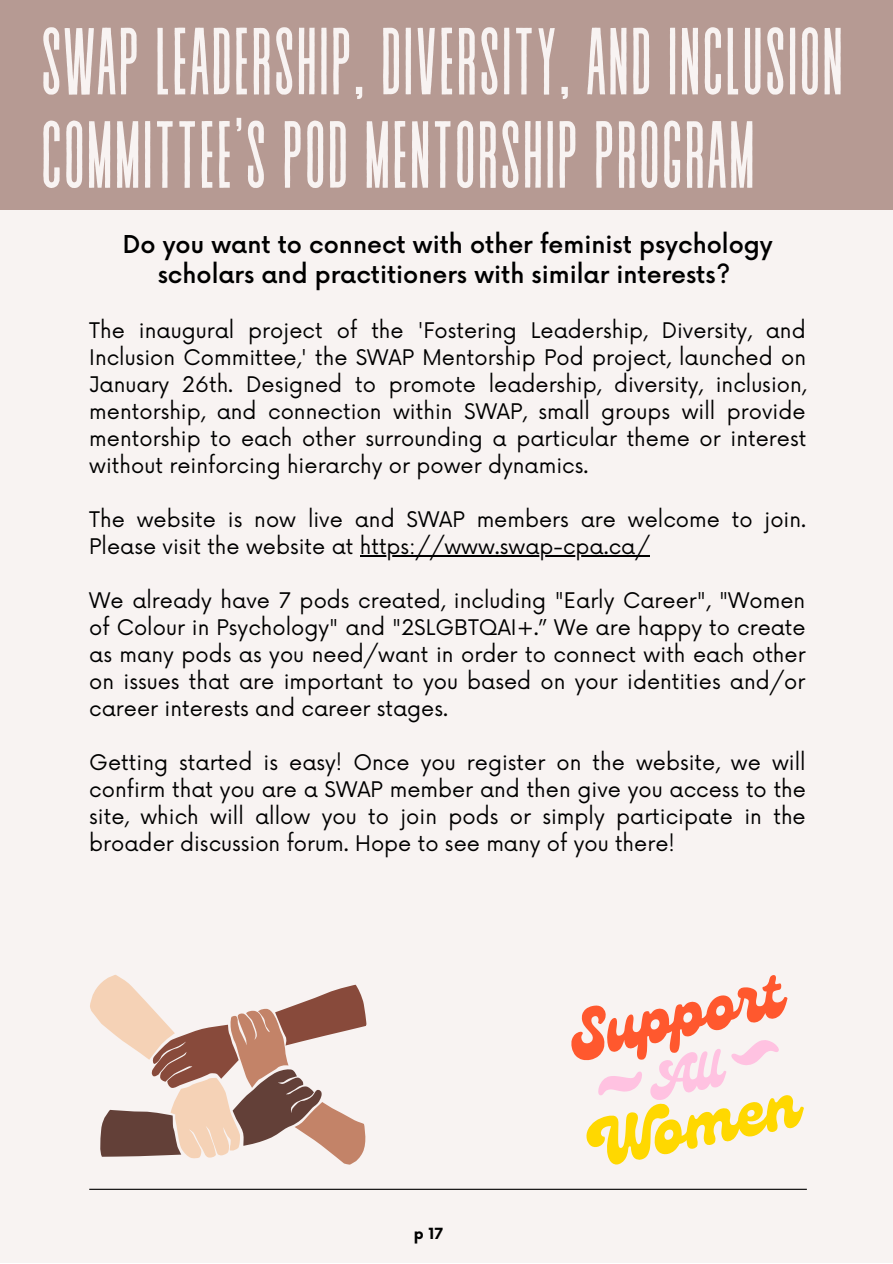
<style>
.page{position:relative;width:893px;height:1264px;background:#fff}
.page>*{position:absolute;margin:0;border:0;box-sizing:border-box;transform-origin:0 0}
.t1{font:95.1px/93.3px "Revive 80 Tall";color:#f8f3f2}
.t2{font:500 24px/30.3px "Now";color:#000;text-align:center}
.t3{font:21px/27px "Now";color:#000;text-align:justify}
.t4{font:700 15px "Now";color:#000}
</style>
<div class="page">
<div style="left:0;top:0;width:892px;height:1262px;background:#f8f3f2"></div>
<div style="left:0;top:0;width:892px;height:209px;background:#b69a93"></div>
<hr style="left:360px;top:555px;width:289px;height:1px;background:#000">
<hr style="left:89px;top:1188px;width:717px;height:1px;background:#000">
<svg style="left:571px;top:975px;width:232px;height:189px"></svg>
<svg style="left:90px;top:975px;width:277px;height:189px"></svg>
<h1 class="t1" style="left:40px;top:23px;width:805px">SWAP LEADERSHIP, DIVERSITY, AND INCLUSION<br>COMMITTEE'S POD MENTORSHIP PROGRAM</h1>
<p class="t2" style="left:123px;top:230px;width:651px">Do you want to connect with other feminist psychology scholars and practitioners with similar interests?</p>
<p class="t3" style="left:89px;top:318px;width:718px">The inaugural project of the 'Fostering Leadership, Diversity, and Inclusion Committee,' the SWAP Mentorship Pod project, launched on January 26th. Designed to promote leadership, diversity, inclusion, mentorship, and connection within SWAP, small groups will provide mentorship to each other surrounding a particular theme or interest without reinforcing hierarchy or power dynamics.</p>
<p class="t3" style="left:89px;top:507px;width:718px">The website is now live and SWAP members are welcome to join.<br>Please visit the website at https://www.swap-cpa.ca/</p>
<p class="t3" style="left:89px;top:588px;width:718px">We already have 7 pods created, including "Early Career", "Women of Colour in Psychology" and "2SLGBTQAI+.” We are happy to create as many pods as you need/want in order to connect with each other on issues that are important to you based on your identities and/or career interests and career stages.</p>
<p class="t3" style="left:89px;top:750px;width:718px">Getting started is easy! Once you register on the website, we will confirm that you are a SWAP member and then give you access to the site, which will allow you to join pods or simply participate in the broader discussion forum. Hope to see many of you there!</p>
<p class="t4" style="left:414px;top:1225px;width:31px">p 17</p>
</div>
